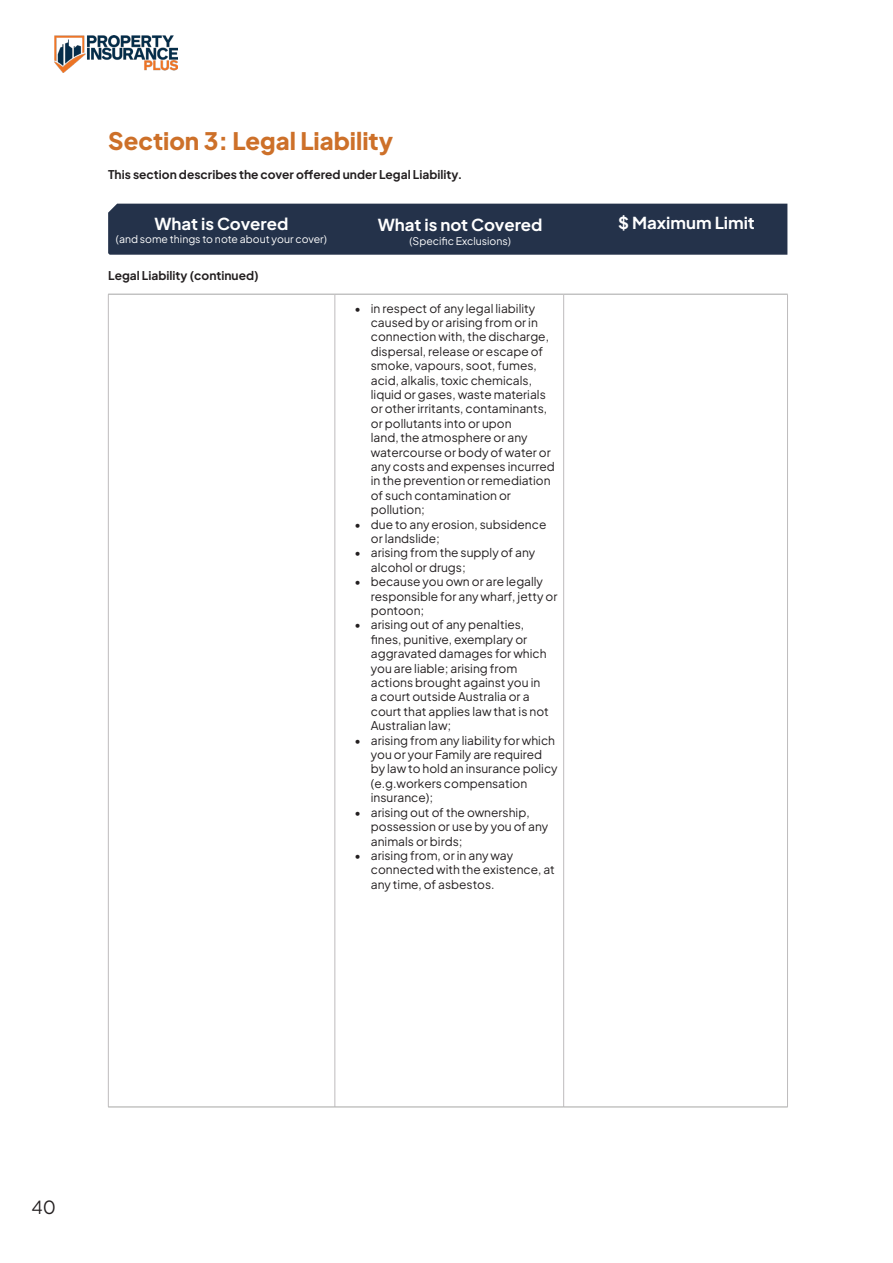
<style>
.page{position:relative;width:893px;height:1263px;background:#fff}
.page>*{position:absolute;margin:0;border:0;box-sizing:border-box;transform-origin:0 0}
.t1{font:800 24px "Plus Jakarta Sans";color:#cd7029}
.t2{font:18px "Plus Jakarta Sans";color:#231f20}
.t3{font:700 16.5px "Plus Jakarta Sans";color:#fff}
.t4{font:12px/14.4px "Plus Jakarta Sans";color:#231f20}
.t5{font:700 12px "Plus Jakarta Sans";color:#231f20}
.t6{font:10.5px "Plus Jakarta Sans";color:#fff}
</style>
<div class="page">
<img style="left:54px;top:36px;width:123px;height:36px">
<svg style="left:109px;top:295px;width:678px;height:812px"></svg>
<hr style="left:108px;top:294px;width:1px;height:813px;background:#bebcbd">
<hr style="left:108px;top:294px;width:227px;height:1px;background:#a6a6a5">
<hr style="left:335px;top:294px;width:229px;height:1px;background:#a6a6a5">
<hr style="left:564px;top:294px;width:224px;height:1px;background:#a6a6a5">
<hr style="left:335px;top:294px;width:1px;height:813px;background:#bebcbd">
<hr style="left:563px;top:294px;width:1px;height:813px;background:#bebcbd">
<hr style="left:787px;top:294px;width:1px;height:813px;background:#bebcbd">
<hr style="left:108px;top:1107px;width:227px;height:1px;background:#a6a6a5">
<hr style="left:335px;top:1107px;width:229px;height:1px;background:#a6a6a5">
<hr style="left:564px;top:1107px;width:224px;height:1px;background:#a6a6a5">
<div style="left:108px;top:204px;width:679px;height:51px;background:#24324a"></div>
<p class="t1" style="left:108px;top:119px;width:287px">Section 3: Legal Liability</p>
<p class="t5" style="left:108px;top:164px;width:356px">This section describes the cover offered under Legal Liability.</p>
<p class="t3" style="left:154px;top:209px;width:136px">What is Covered</p>
<p class="t3" style="left:618px;top:208px;width:138px">$ Maximum Limit</p>
<p class="t6" style="left:116px;top:230px;width:212px">(and some things to note about your cover)</p>
<p class="t3" style="left:378px;top:210px;width:166px">What is not Covered</p>
<p class="t6" style="left:409px;top:233px;width:103px">(Specific Exclusions)</p>
<p class="t5" style="left:108px;top:265px;width:152px">Legal Liability (continued)</p>
<p class="t4" style="left:371px;top:300px;width:186px;text-indent:-16px">• in respect of any legal liability caused by or arising from or in connection with, the discharge, dispersal, release or escape of smoke, vapours, soot, fumes, acid, alkalis, toxic chemicals, liquid or gases, waste materials or other irritants, contaminants, or pollutants into or upon<br>land, the atmosphere or any watercourse or body of water or any costs and expenses incurred in the prevention or remediation of such contamination or pollution;</p>
<p class="t4" style="left:371px;top:516px;width:177px;text-indent:-16px">• due to any erosion, subsidence or landslide;</p>
<p class="t4" style="left:371px;top:544px;width:166px;text-indent:-16px">• arising from the supply of any alcohol or drugs;</p>
<p class="t4" style="left:371px;top:573px;width:188px;text-indent:-16px">• because you own or are legally responsible for any wharf, jetty or pontoon;</p>
<p class="t4" style="left:371px;top:616px;width:179px;text-indent:-16px">• arising out of any penalties, fines, punitive, exemplary or aggravated damages for which you are liable; arising from actions brought against you in a court outside Australia or a court that applies law that is not<br>Australian law;</p>
<p class="t4" style="left:371px;top:732px;width:188px;text-indent:-16px">• arising from any liability for which you or your Family are required by law to hold an insurance policy (e.g.workers compensation insurance);</p>
<p class="t4" style="left:371px;top:804px;width:179px;text-indent:-16px">• arising out of the ownership, possession or use by you of any animals or birds;</p>
<p class="t4" style="left:371px;top:847px;width:185px;text-indent:-16px">• arising from, or in any way connected with the existence, at any time, of asbestos.</p>
<h2 class="t2" style="left:32px;top:1193px;width:26px">40</h2>
</div>
